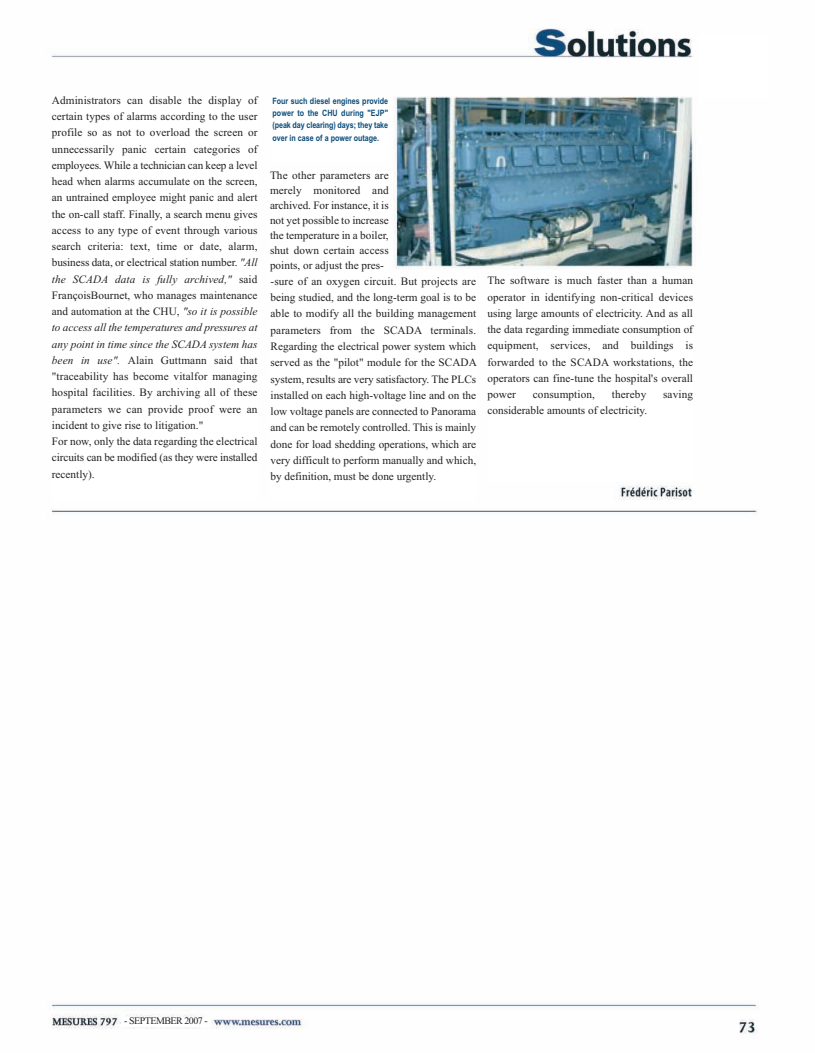
<style>
.page{position:relative;width:815px;height:1053px;background:#fff}
.page>*{position:absolute;margin:0;border:0;box-sizing:border-box;transform-origin:0 0}
.t1{font:11.25px/16.2px "Times New Roman";color:#231f20}
.t2{font:10px "Times New Roman";letter-spacing:-.05em;color:#231f20}
.t3{font:700 8.75px/12px "Arial Narrow";letter-spacing:-.005em;color:#0c4d7b;text-align:justify}
.s1{font-style:italic}
</style>
<div class="page">
<img style="left:51px;top:28px;width:708px;height:1006px">
<div style="left:699px;top:35px;width:70px;height:63px;background:#fff"></div>
<div style="left:272px;top:96px;width:116px;height:66px;background:#fff"></div>
<div style="left:52px;top:96px;width:206px;height:404px;background:#fff"></div>
<div style="left:270px;top:171px;width:119px;height:112px;background:#fff"></div>
<div style="left:271px;top:277px;width:205px;height:223px;background:#fff"></div>
<div style="left:487px;top:276px;width:206px;height:206px;background:#fff"></div>
<div style="left:121px;top:1017px;width:90px;height:9px;background:#fff"></div>
<p class="t1" style="left:52px;top:92px;width:207px">Administrators can disable the display of certain types of alarms according to the user profile so as not to overload the screen or unnecessarily panic certain categories of employees. While a technician can keep a level head when alarms accumulate on the screen, an untrained employee might panic and alert the on-call staff. Finally, a search menu gives access to any type of event through various search criteria: text, time or date, alarm, business data, or electrical station number. <span class="s1">"All the SCADA data is fully archived,"</span> said FrançoisBournet, who manages maintenance and automation at the CHU, <span class="s1">"so it is possible to access all the temperatures and pressures at any point in time since the SCADA system has been in use".</span> Alain Guttmann said that "traceability has become vitalfor managing hospital facilities. By archiving all of these parameters we can provide proof were an incident to give rise to litigation."<br>For now, only the data regarding the electrical circuits can be modified (as they were installed recently).</p>
<p class="t3" style="left:272px;top:95px;width:117px">Four such diesel engines provide power to the CHU during "EJP" (peak day clearing) days; they take over in case of a power outage.</p>
<p class="t1" style="left:270px;top:167px;width:208px;line-height:15.9px">The other parameters are<br>merely monitored and<br>archived. For instance, it is<br>not yet possible to increase<br>the temperature in a boiler,<br>shut down certain access<br>points, or adjust the pres-<br>-sure of an oxygen circuit. But projects are being studied, and the long-term goal is to be able to modify all the building management parameters from the SCADA terminals.<br>Regarding the electrical power system which served as the "pilot" module for the SCADA system, results are very satisfactory. The PLCs installed on each high-voltage line and on the low voltage panels are connected to Panorama and can be remotely controlled. This is mainly done for load shedding operations, which are very difficult to perform manually and which, by definition, must be done urgently.</p>
<p class="t1" style="left:487px;top:272px;width:207px;text-align:justify">The software is much faster than a human operator in identifying non-critical devices using large amounts of electricity. And as all the data regarding immediate consumption of equipment, services, and buildings is forwarded to the SCADA workstations, the operators can fine-tune the hospital's overall power</p>
<p class="t1" style="left:533px;top:386px;width:64px">consumption,</p>
<p class="t1" style="left:612px;top:386px;width:36px">thereby</p>
<p class="t1" style="left:663px;top:386px;width:31px">saving</p>
<p class="t1" style="left:487px;top:402px;width:161px">considerable amounts of electricity.</p>
<p class="t2" style="left:124px;top:1015px;width:85px">- SEPTEMBER 2007 -</p>
</div>
